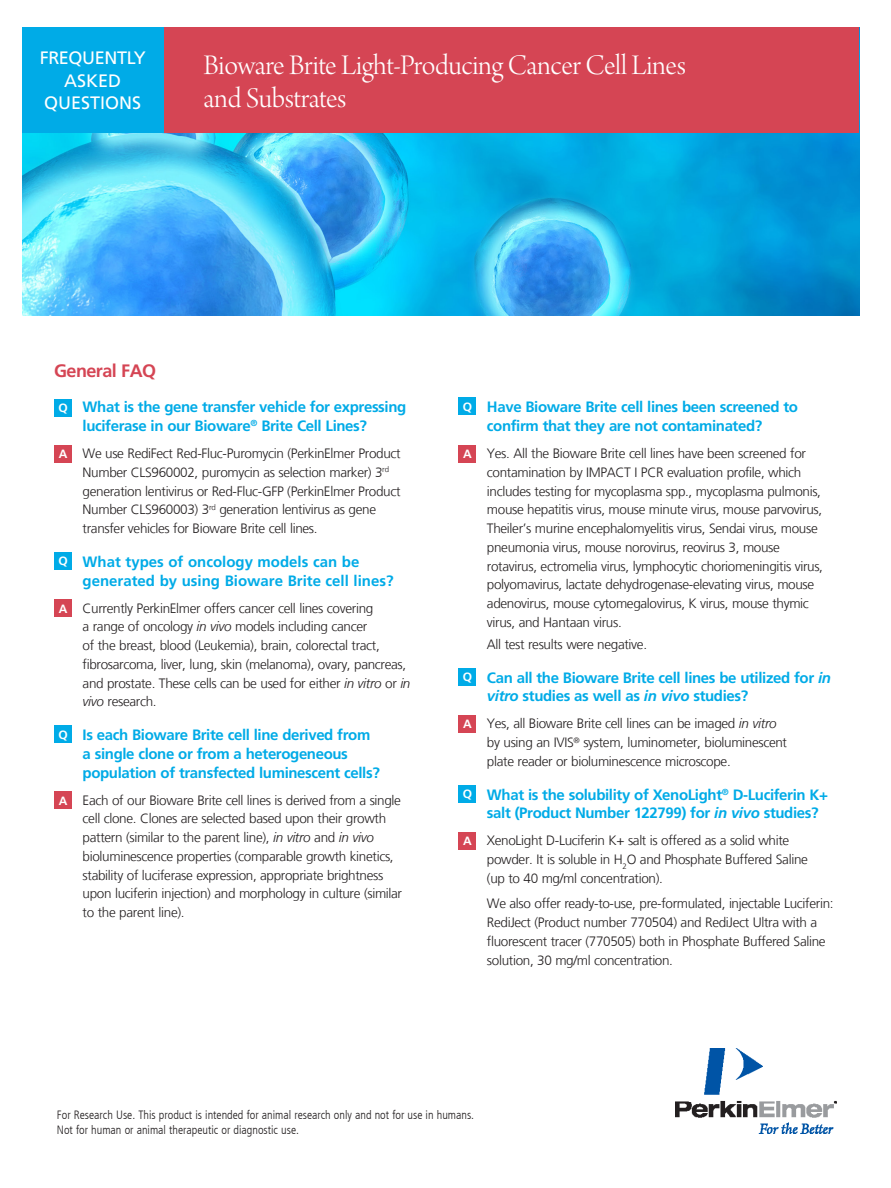
<style>
.page{position:relative;width:891px;height:1188px;background:#fff}
.page>*{position:absolute;margin:0;border:0;box-sizing:border-box;transform-origin:0 0}
.Product_Line{font:30px/33px "Arno Pro Light Display";letter-spacing:-.01em;color:#fff}
.t1{font:18px/22.5px "Frutiger LT Com";color:#fff;text-align:center}
.t2{font:700 18px "Frutiger LT Com";letter-spacing:-.03em;color:#d54554}
.t3{font:700 15px/18.8px "Frutiger LT Com";letter-spacing:-.025em;color:#00abe7}
.t4{font:700 15px/18.8px "Frutiger LT Com";color:#00abe7}
.t5{font:300 13.5px/18.8px "Frutiger LT Com";letter-spacing:-.025em;color:#231f20}
.Bulleted_Copy_Last_B{font:300 condensed 12px/15px "Frutiger LT Com";color:#231f20}
.t6{font:700 12px "Frutiger LT Com";color:#fff}
.s1{font-style:italic}
</style>
<div class="page">
<img style="left:22px;top:133px;width:837px;height:182px">
<div style="left:22px;top:27px;width:837px;height:106px;background:#d54554"></div>
<div style="left:22px;top:27px;width:141px;height:106px;background:#00abe7"></div>
<img style="left:675px;top:1048px;width:162px;height:86px">
<div style="left:54px;top:399px;width:18px;height:18px;background:#00abe7"></div>
<div style="left:54px;top:445px;width:18px;height:18px;background:#d54554"></div>
<div style="left:54px;top:552px;width:18px;height:18px;background:#00abe7"></div>
<div style="left:54px;top:599px;width:18px;height:18px;background:#d54554"></div>
<div style="left:54px;top:725px;width:18px;height:18px;background:#00abe7"></div>
<div style="left:54px;top:791px;width:18px;height:18px;background:#d54554"></div>
<div style="left:458px;top:397px;width:18px;height:18px;background:#00abe7"></div>
<div style="left:458px;top:445px;width:18px;height:18px;background:#d54554"></div>
<div style="left:458px;top:668px;width:18px;height:18px;background:#00abe7"></div>
<div style="left:458px;top:715px;width:18px;height:18px;background:#d54554"></div>
<div style="left:458px;top:785px;width:18px;height:18px;background:#00abe7"></div>
<div style="left:458px;top:832px;width:18px;height:18px;background:#d54554"></div>
<p class="t1" style="left:40px;top:47px;width:108px">FREQUENTLY<br>ASKED<br>QUESTIONS</p>
<p class="Product_Line" style="left:204px;top:50px;width:484px">Bioware Brite Light-Producing Cancer Cell Lines and Substrates</p>
<p class="t2" style="left:54px;top:360px;width:104px">General FAQ</p>
<p class="t6" style="left:58px;top:401px;width:11px">Q</p>
<p class="t3" style="left:83px;top:398px;width:325px">What is the gene transfer vehicle for expressing luciferase in our Bioware<sup>®</sup> Brite Cell Lines?</p>
<p class="t6" style="left:59px;top:447px;width:10px">A</p>
<p class="t5" style="left:83px;top:444px;width:320px">We use RediFect Red-Fluc-Puromycin (PerkinElmer Product Number CLS960002, puromycin as selection marker) 3<sup>rd </sup>generation lentivirus or Red-Fluc-GFP (PerkinElmer Product Number CLS960003) 3<sup>rd</sup> generation lentivirus as gene transfer vehicles for Bioware Brite cell lines.</p>
<p class="t6" style="left:58px;top:554px;width:11px">Q</p>
<p class="t4" style="left:83px;top:552px;width:312px">What types of oncology models can be generated by using Bioware Brite cell lines?</p>
<p class="t6" style="left:59px;top:601px;width:10px">A</p>
<p class="t5" style="left:83px;top:599px;width:329px">Currently PerkinElmer offers cancer cell lines covering<br>a range of oncology <span class="s1">in vivo</span> models including cancer<br>of the breast, blood (Leukemia), brain, colorectal tract, fibrosarcoma, liver, lung, skin (melanoma), ovary, pancreas, and prostate. These cells can be used for either <span class="s1">in vitro</span> or <span class="s1">in vivo</span> research.</p>
<p class="t6" style="left:58px;top:727px;width:11px">Q</p>
<p class="t3" style="left:83px;top:726px;width:299px">Is each Bioware Brite cell line derived from a single clone or from a heterogeneous population of transfected luminescent cells?</p>
<p class="t6" style="left:59px;top:793px;width:10px">A</p>
<p class="t5" style="left:83px;top:791px;width:321px">Each of our Bioware Brite cell lines is derived from a single cell clone. Clones are selected based upon their growth pattern (similar to the parent line), <span class="s1">in vitro</span> and <span class="s1">in vivo </span>bioluminescence properties (comparable growth kinetics, stability of luciferase expression, appropriate brightness upon luciferin injection) and morphology in culture (similar to the parent line).</p>
<p class="t6" style="left:463px;top:400px;width:11px">Q</p>
<p class="t3" style="left:487px;top:398px;width:313px">Have Bioware Brite cell lines been screened to confirm that they are not contaminated?</p>
<p class="t6" style="left:463px;top:447px;width:10px">A</p>
<p class="t5" style="left:487px;top:444px;width:338px">Yes. All the Bioware Brite cell lines have been screened for contamination by IMPACT I PCR evaluation profile, which includes testing for mycoplasma spp., mycoplasma pulmonis, mouse hepatitis virus, mouse minute virus, mouse parvovirus, Theiler’s murine encephalomyelitis virus, Sendai virus, mouse pneumonia virus, mouse norovirus, reovirus 3, mouse rotavirus, ectromelia virus, lymphocytic choriomeningitis virus, polyomavirus, lactate dehydrogenase-elevating virus, mouse adenovirus, mouse cytomegalovirus, K virus, mouse thymic virus, and Hantaan virus.</p>
<p class="t5" style="left:487px;top:635px;width:162px">All test results were negative.</p>
<p class="t6" style="left:463px;top:670px;width:11px">Q</p>
<p class="t3" style="left:487px;top:668px;width:346px">Can all the Bioware Brite cell lines be utilized for <span class="s1">in vitro</span> studies as well as <span class="s1">in vivo</span> studies?</p>
<p class="t6" style="left:463px;top:717px;width:10px">A</p>
<p class="t5" style="left:487px;top:714px;width:302px">Yes, all Bioware Brite cell lines can be imaged <span class="s1">in vitro </span>by using an IVIS<sup>®</sup> system, luminometer, bioluminescent plate reader or bioluminescence microscope.</p>
<p class="t6" style="left:463px;top:787px;width:11px">Q</p>
<p class="t3" style="left:487px;top:785px;width:343px">What is the solubility of XenoLight<sup>®</sup> D-Luciferin K+ salt (Product Number 122799) for <span class="s1">in vivo</span> studies?</p>
<p class="t6" style="left:463px;top:834px;width:10px">A</p>
<p class="t5" style="left:487px;top:831px;width:323px">XenoLight D-Luciferin K+ salt is offered as a solid white powder. It is soluble in H<sub>2</sub>O and Phosphate Buffered Saline (up to 40 mg/ml concentration).</p>
<p class="t5" style="left:487px;top:894px;width:348px">We also offer ready-to-use, pre-formulated, injectable Luciferin:<br>RediJect (Product number 770504) and RediJect Ultra with a fluorescent tracer (770505) both in Phosphate Buffered Saline solution, 30 mg/ml concentration.</p>
<p class="Bulleted_Copy_Last_B" style="left:57px;top:1107px;width:419px">For Research Use. This product is intended for animal research only and not for use in humans.<br>Not for human or animal therapeutic or diagnostic use.</p>
</div>
